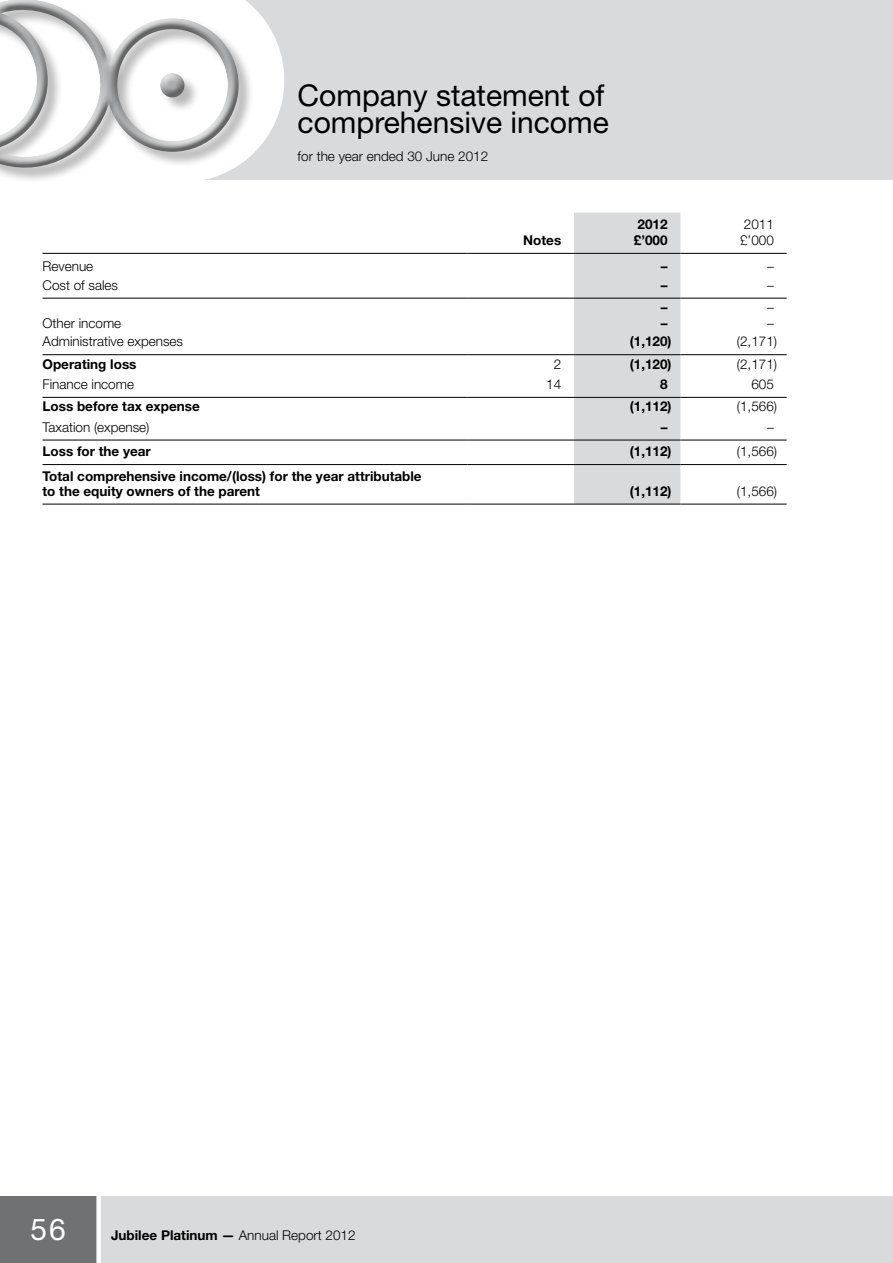
<style>
.page{position:relative;width:893px;height:1263px;background:#fff}
.page>*{position:absolute;margin:0;border:0;box-sizing:border-box;transform-origin:0 0}
.t1{font:30px/27px "Helvetica Neue LT Std";color:#000}
.t2{font:30px "Helvetica Neue LT Std";color:#fff}
.t3{font:700 13.5px/16.2px "Helvetica Neue LT Std";color:#000}
.t4{font:300 13.5px/16.2px "Helvetica Neue LT Std";color:#000}
.s1{font-weight:300}
</style>
<div class="page">
<div style="left:187px;top:0;width:706px;height:180px;background:#d9dadb"></div>
<svg style="left:253px;top:7px;width:31px;height:146px;fill:#fff"></svg>
<div style="left:0;top:1196px;width:893px;height:67px;background:#d9dadb"></div>
<div style="left:0;top:0;width:253px;height:184px;background:#000;opacity:.4"></div>
<div style="left:0;top:0;width:235px;height:162px;background:#fff;opacity:.75"></div>
<div style="left:0;top:4px;width:240px;height:164px;background:#000;opacity:.75"></div>
<div style="left:0;top:1196px;width:99px;height:67px;background:#707172"></div>
<div style="left:96px;top:1191px;width:5px;height:72px;background:#fff"></div>
<div style="left:574px;top:213px;width:106px;height:291px;background:#d9dadb"></div>
<hr style="left:43px;top:354px;width:425px;height:1px;background:#000">
<hr style="left:468px;top:354px;width:106px;height:1px;background:#000">
<hr style="left:574px;top:354px;width:106px;height:1px;background:#000">
<hr style="left:680px;top:354px;width:107px;height:1px;background:#000">
<hr style="left:43px;top:397px;width:425px;height:1px;background:#000">
<hr style="left:468px;top:397px;width:106px;height:1px;background:#000">
<hr style="left:574px;top:397px;width:106px;height:1px;background:#000">
<hr style="left:680px;top:397px;width:107px;height:1px;background:#000">
<hr style="left:43px;top:440px;width:425px;height:1px;background:#000">
<hr style="left:468px;top:440px;width:106px;height:1px;background:#000">
<hr style="left:574px;top:440px;width:106px;height:1px;background:#000">
<hr style="left:680px;top:440px;width:107px;height:1px;background:#000">
<hr style="left:43px;top:464px;width:425px;height:1px;background:#000">
<hr style="left:468px;top:464px;width:106px;height:1px;background:#000">
<hr style="left:574px;top:464px;width:106px;height:1px;background:#000">
<hr style="left:680px;top:464px;width:107px;height:1px;background:#000">
<hr style="left:43px;top:504px;width:425px;height:1px;background:#000">
<hr style="left:468px;top:504px;width:106px;height:1px;background:#000">
<hr style="left:574px;top:504px;width:106px;height:1px;background:#000">
<hr style="left:680px;top:504px;width:107px;height:1px;background:#000">
<hr style="left:43px;top:253px;width:425px;height:1px;background:#000">
<hr style="left:468px;top:253px;width:106px;height:1px;background:#000">
<hr style="left:574px;top:253px;width:106px;height:1px;background:#000">
<hr style="left:680px;top:253px;width:107px;height:1px;background:#000">
<hr style="left:43px;top:298px;width:425px;height:1px;background:#000">
<hr style="left:468px;top:298px;width:106px;height:1px;background:#000">
<hr style="left:574px;top:298px;width:106px;height:1px;background:#000">
<hr style="left:680px;top:298px;width:107px;height:1px;background:#000">
<h1 class="t1" style="left:298px;top:82px;width:313px">Company statement of comprehensive income</h1>
<p class="t4" style="left:298px;top:148px;width:192px">for the year ended 30 June 2012</p>
<p class="t3" style="left:523px;top:232px;width:40px">Notes</p>
<p class="t3" style="left:634px;top:215px;width:35px">2012 £’000</p>
<p class="t4" style="left:740px;top:215px;width:35px">2011 £’000</p>
<p class="t4" style="left:43px;top:258px;width:52px">Revenue</p>
<p class="t3" style="left:661px;top:258px;width:8px">–</p>
<p class="t4" style="left:767px;top:258px;width:8px">–</p>
<p class="t4" style="left:43px;top:276px;width:77px">Cost of sales</p>
<p class="t3" style="left:661px;top:276px;width:8px">–</p>
<p class="t4" style="left:767px;top:276px;width:8px">–</p>
<p class="t3" style="left:661px;top:299px;width:8px">–</p>
<p class="t4" style="left:767px;top:299px;width:8px">–</p>
<p class="t4" style="left:43px;top:315px;width:80px">Other income</p>
<p class="t3" style="left:661px;top:315px;width:8px">–</p>
<p class="t4" style="left:767px;top:315px;width:8px">–</p>
<p class="t4" style="left:43px;top:333px;width:142px">Administrative expenses</p>
<p class="t3" style="left:630px;top:333px;width:43px">(1,120)</p>
<p class="t4" style="left:737px;top:333px;width:42px">(2,171)</p>
<p class="t3" style="left:43px;top:355px;width:95px">Operating loss</p>
<p class="t4" style="left:554px;top:355px;width:9px">2</p>
<p class="t3" style="left:630px;top:355px;width:43px">(1,120)</p>
<p class="t4" style="left:737px;top:355px;width:42px">(2,171)</p>
<p class="t4" style="left:43px;top:376px;width:93px">Finance income</p>
<p class="t4" style="left:546px;top:376px;width:17px">14</p>
<p class="t3" style="left:660px;top:376px;width:9px">8</p>
<p class="t4" style="left:751px;top:376px;width:24px">605</p>
<p class="t3" style="left:43px;top:398px;width:159px">Loss before tax expense</p>
<p class="t3" style="left:630px;top:398px;width:43px">(1,112)</p>
<p class="t4" style="left:737px;top:398px;width:42px">(1,566)</p>
<p class="t4" style="left:43px;top:418px;width:109px">Taxation (expense)</p>
<p class="t3" style="left:661px;top:418px;width:8px">–</p>
<p class="t4" style="left:767px;top:418px;width:8px">–</p>
<p class="t3" style="left:43px;top:443px;width:110px">Loss for the year</p>
<p class="t3" style="left:630px;top:443px;width:43px">(1,112)</p>
<p class="t4" style="left:737px;top:443px;width:42px">(1,566)</p>
<p class="t3" style="left:43px;top:468px;width:381px;line-height:15px">Total comprehensive income/(loss) for the year attributable to the equity owners of the parent</p>
<p class="t3" style="left:630px;top:482px;width:43px">(1,112)</p>
<p class="t4" style="left:737px;top:482px;width:42px">(1,566)</p>
<h1 class="t2" style="left:31px;top:1211px;width:37px">56</h1>
<p class="t3" style="left:111px;top:1227px;width:246px">Jubilee Platinum — <span class="s1">Annual Report 2012</span></p>
</div>
